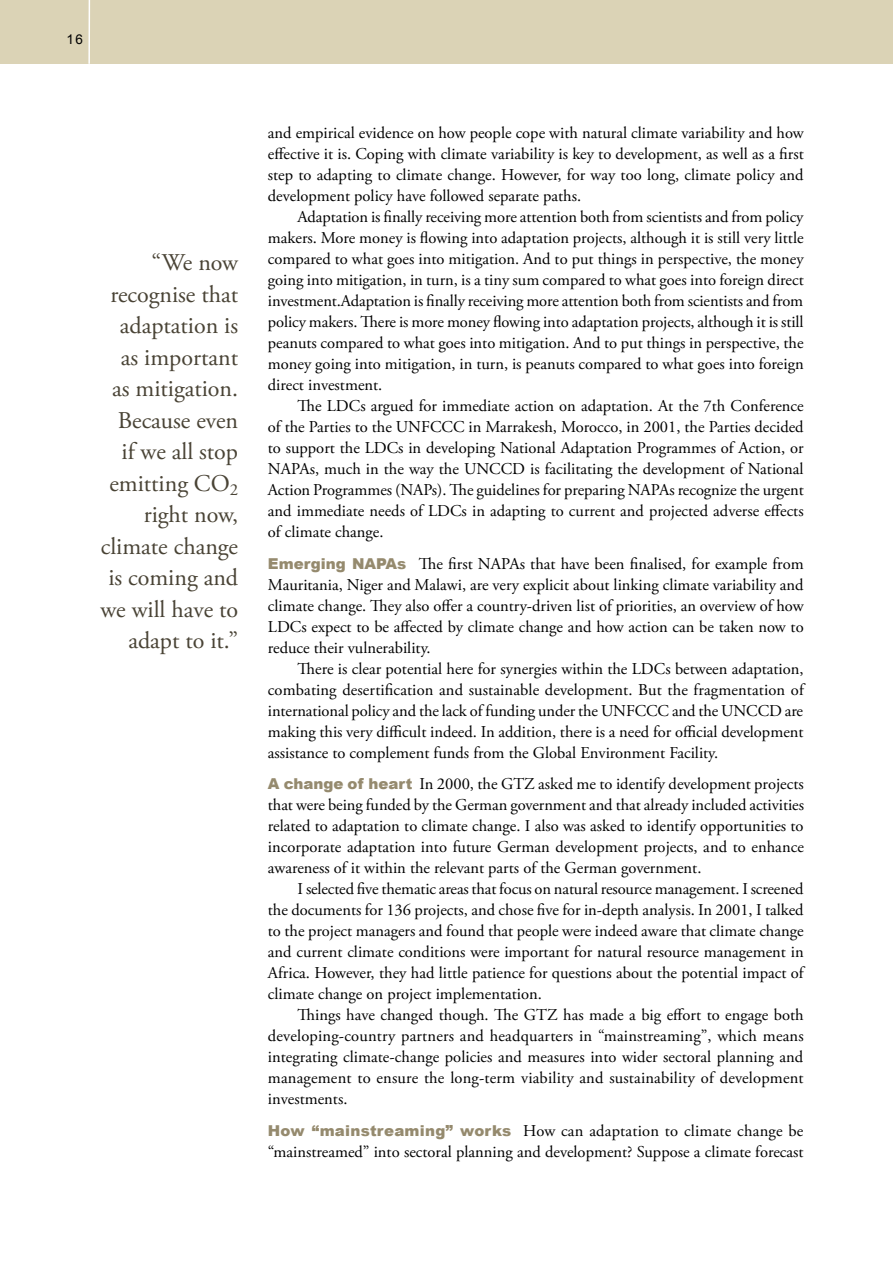
<style>
.page{position:relative;width:893px;height:1263px;background:#fff}
.page>*{position:absolute;margin:0;border:0;box-sizing:border-box;transform-origin:0 0}
.t1{font:24px/31.5px "Adobe Garamond Pro";color:#494335;text-align:right}
.t2{font:16.5px/21px "Adobe Garamond Pro";color:#000;text-align:justify}
.t3{font:13.5px "Arial";color:#000}
.s1{font-family:"Arial";font-weight:900;font-size:15px;color:#958a6e}
</style>
<div class="page">
<div style="left:0;top:0;width:892px;height:63px;background:#dbd3b6"></div>
<hr style="left:88px;top:0;width:2px;height:64px;background:#fff">
<p class="t3" style="left:67px;top:32px;width:18px">16</p>
<h1 class="t1" style="left:101px;top:247px;width:139px">“We now recognise that adaptation is as important as mitigation.<br>Because even if we all stop emitting CO<sub>2 </sub>right now, climate change is coming and we will have to adapt to it.”</h1>
<p class="t2" style="left:268px;top:123px;width:537px">and empirical evidence on how people cope with natural climate variability and how effective it is. Coping with climate variability is key to development, as well as a first step to adapting to climate change. However, for way too long, climate policy and development policy have followed separate paths.</p>
<p class="t2" style="left:268px;top:207px;width:537px;text-indent:30px">Adaptation is finally receiving more attention both from scientists and from policy makers. More money is flowing into adaptation projects, although it is still very little compared to what goes into mitigation. And to put things in perspective, the money going into mitigation, in turn, is a tiny sum compared to what goes into foreign direct investment.Adaptation is finally receiving more attention both from scientists and from policy makers. There is more money flowing into adaptation projects, although it is still peanuts compared to what goes into mitigation. And to put things in perspective, the money going into mitigation, in turn, is peanuts compared to what goes into foreign direct investment.</p>
<p class="t2" style="left:268px;top:396px;width:538px;text-indent:30px">The LDCs argued for immediate action on adaptation. At the 7th Conference of the Parties to the UNFCCC in Marrakesh, Morocco, in 2001, the Parties decided to support the LDCs in developing National Adaptation Programmes of Action, or NAPAs, much in the way the UNCCD is facilitating the development of National Action Programmes (NAPs). The guidelines for preparing NAPAs recognize the urgent and immediate needs of LDCs in adapting to current and projected adverse effects of climate change.</p>
<p class="t2" style="left:268px;top:554px;width:537px"><span class="s1">Emerging NAPAs</span> The first NAPAs that have been finalised, for example from Mauritania, Niger and Malawi, are very explicit about linking climate variability and climate change. They also offer a country-driven list of priorities, an overview of how LDCs expect to be affected by climate change and how action can be taken now to reduce their vulnerability.</p>
<p class="t2" style="left:268px;top:659px;width:537px;text-indent:30px">There is clear potential here for synergies within the LDCs between adaptation, combating desertification and sustainable development. But the fragmentation of international policy and the lack of funding under the UNFCCC and the UNCCD are making this very difficult indeed. In addition, there is a need for official development assistance to complement funds from the Global Environment Facility.</p>
<p class="t2" style="left:268px;top:774px;width:538px"><span class="s1">A change of heart</span> In 2000, the GTZ asked me to identify development projects that were being funded by the German government and that already included activities related to adaptation to climate change. I also was asked to identify opportunities to incorporate adaptation into future German development projects, and to enhance awareness of it within the relevant parts of the German government.</p>
<p class="t2" style="left:268px;top:879px;width:537px;text-indent:30px">I selected five thematic areas that focus on natural resource management. I screened the documents for 136 projects, and chose five for in-depth analysis. In 2001, I talked to the project managers and found that people were indeed aware that climate change and current climate conditions were important for natural resource management in Africa. However, they had little patience for questions about the potential impact of climate change on project implementation.</p>
<p class="t2" style="left:268px;top:1005px;width:537px;text-indent:30px">Things have changed though. The GTZ has made a big effort to engage both developing-country partners and headquarters in “mainstreaming”, which means integrating climate-change policies and measures into wider sectoral planning and management to ensure the long-term viability and sustainability of development investments.</p>
<p class="t2" style="left:268px;top:1121px;width:537px"><span class="s1">How “mainstreaming” works</span> How can adaptation to climate change be “mainstreamed” into sectoral planning and development? Suppose a climate forecast</p>
</div>
